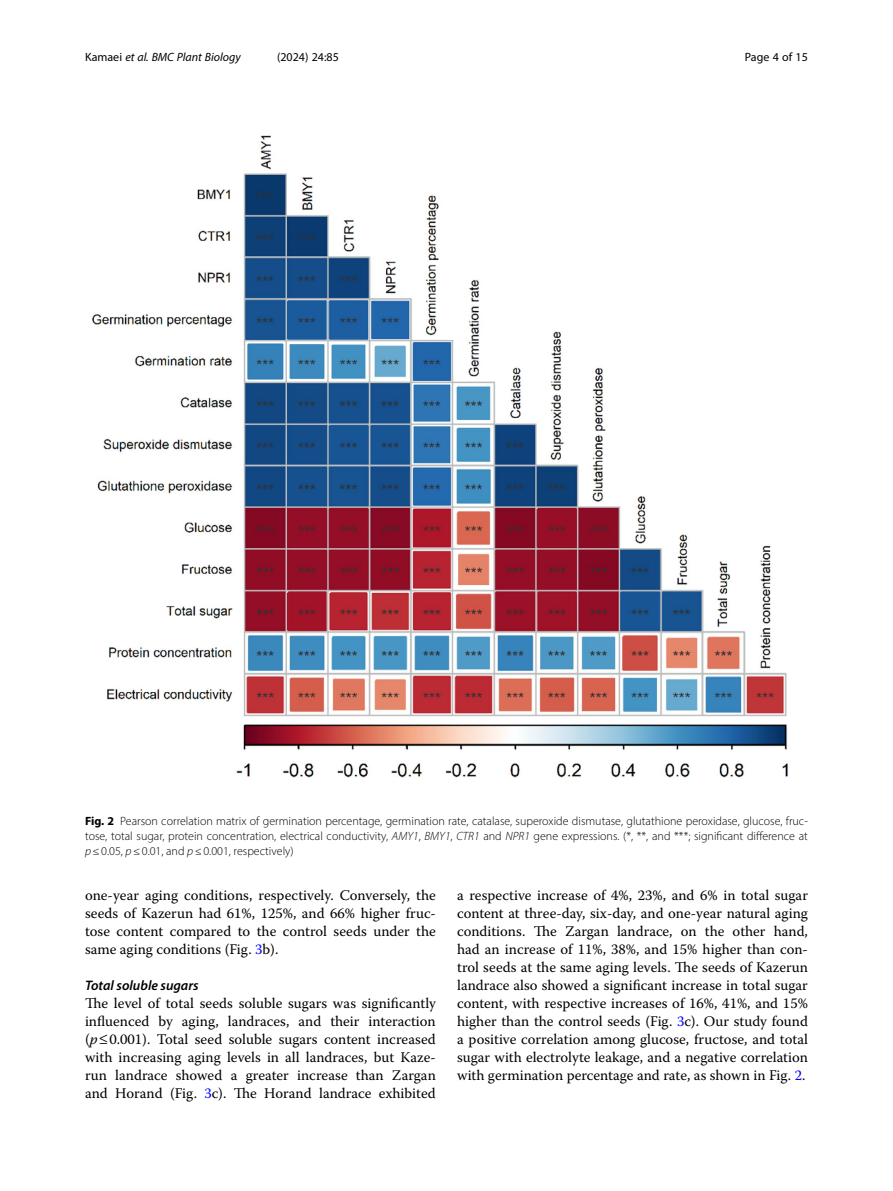
<style>
.page{position:relative;width:893px;height:1191px;background:#fff}
.page>*{position:absolute;margin:0;border:0;box-sizing:border-box;transform-origin:0 0}
.Body_Text{font:14.7px/18px "Warnock Pro";color:#000;text-align:justify}
.Head_3{font:italic 600 13.8px "Myriad Pro";color:#000}
.Figure_Caption{font:300 12px/15px "Myriad Pro";color:#000;text-align:justify}
.t1{font:italic 12px "Myriad Pro";color:#000}
.t2{font:12px "Myriad Pro";color:#000}
.s1{font-style:normal}
.s2{font-weight:700}
.s3{font-style:italic}
.s4{color:#00f}
</style>
<div class="page">
<img style="left:92px;top:135px;width:696px;height:643px">
<p class="t1" style="left:85px;top:50px;width:157px"><span class="s1">Kamaei</span> et al. BMC Plant Biology</p>
<p class="t2" style="left:277px;top:50px;width:63px">(2024) 24:85</p>
<p class="t2" style="left:745px;top:50px;width:65px">Page 4 of 15</p>
<p class="Figure_Caption" style="left:85px;top:813px;width:724px"><span class="s2">Fig. 2</span> Pearson correlation matrix of germination percentage, germination rate, catalase, superoxide dismutase, glutathione peroxidase, glucose, fruc&shy;tose, total sugar, protein concentration, electrical conductivity, <span class="s3">AMY1</span>, <span class="s3">BMY1</span>, <span class="s3">CTR1</span> and <span class="s3">NPR1</span> gene expressions. (*, **, and ***; significant difference at <span class="s3">p</span>≤0.05, <span class="s3">p</span>≤0.01, and <span class="s3">p</span>≤0.001, respectively)</p>
<p class="Body_Text" style="left:85px;top:886px;width:352px">one-year aging conditions, respectively. Conversely, the seeds of Kazerun had 61%, 125%, and 66% higher fruc&shy;tose content compared to the control seeds under the same aging conditions (Fig. <span class="s4">3</span>b).</p>
<p class="Head_3" style="left:85px;top:977px;width:115px">Total soluble sugars</p>
<p class="Body_Text" style="left:85px;top:994px;width:352px">The level of total seeds soluble sugars was significantly influenced by aging, landraces, and their interaction (<span class="s3">p</span>≤0.001). Total seed soluble sugars content increased with increasing aging levels in all landraces, but Kaze&shy;run landrace showed a greater increase than Zargan and Horand (Fig. <span class="s4">3</span>c). The Horand landrace exhibited</p>
<p class="Body_Text" style="left:457px;top:886px;width:352px">a respective increase of 4%, 23%, and 6% in total sugar content at three-day, six-day, and one-year natural aging conditions. The Zargan landrace, on the other hand, had an increase of 11%, 38%, and 15% higher than con&shy;trol seeds at the same aging levels. The seeds of Kazerun landrace also showed a significant increase in total sugar content, with respective increases of 16%, 41%, and 15% higher than the control seeds (Fig. <span class="s4">3</span>c). Our study found a positive correlation among glucose, fructose, and total sugar with electrolyte leakage, and a negative correlation with germination percentage and rate, as shown in Fig. <span class="s4">2</span>.</p>
</div>
